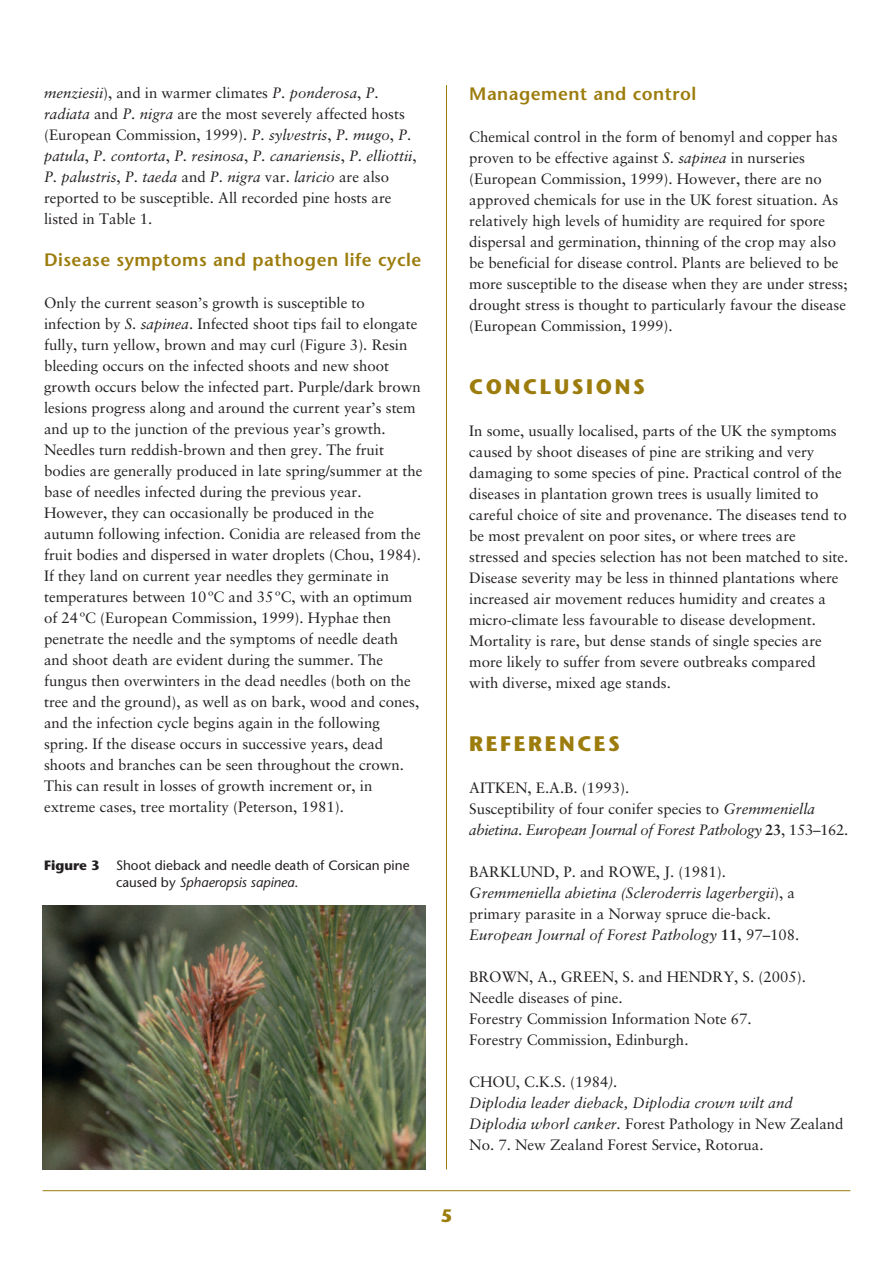
<style>
.page{position:relative;width:893px;height:1263px;background:#fff}
.page>*{position:absolute;margin:0;border:0;box-sizing:border-box;transform-origin:0 0}
.t1{font:700 21px "Stone Sans";letter-spacing:.125em;color:#9c7c0c}
.t2{font:600 18px "Stone Sans";letter-spacing:.03em;color:#9c7c0c}
.t3{font:700 18px "Stone Sans";color:#9c7c0c}
.t4{font:15px/21px "Sabon";color:#231f20}
.t5{font:13.5px/16.2px "Stone Sans";color:#231f20}
.s1{font-style:italic}
.s2{font-weight:700}
</style>
<div class="page">
<hr style="left:446px;top:85px;width:1px;height:1084px;background:#9c7c0c">
<hr style="left:43px;top:1190px;width:807px;height:1px;background:#9c7c0c">
<img style="left:43px;top:906px;width:382px;height:263px">
<p class="t4" style="left:44px;top:83px;width:374px"><span class="s1">menziesii</span>), and in warmer climates <span class="s1">P. ponderosa</span>, <span class="s1">P. radiata</span> and <span class="s1">P. nigra</span> are the most severely affected hosts (European Commission, 1999). <span class="s1">P. sylvestris</span>, <span class="s1">P. mugo</span>, <span class="s1">P. patula</span>, <span class="s1">P. contorta</span>, <span class="s1">P. resinosa</span>, <span class="s1">P. canariensis</span>, <span class="s1">P. elliottii</span>, <span class="s1">P. palustris</span>, <span class="s1">P. taeda</span> and <span class="s1">P. nigra</span> var. <span class="s1">laricio</span> are also reported to be susceptible. All recorded pine hosts are listed in Table 1.</p>
<p class="t2" style="left:44px;top:253px;width:379px">Disease symptoms and pathogen life cycle</p>
<p class="t4" style="left:44px;top:293px;width:380px">Only the current season’s growth is susceptible to infection by <span class="s1">S. sapinea</span>. Infected shoot tips fail to elongate fully, turn yellow, brown and may curl (Figure 3). Resin bleeding occurs on the infected shoots and new shoot growth occurs below the infected part. Purple/dark brown lesions progress along and around the current year’s stem and up to the junction of the previous year’s growth.<br>Needles turn reddish-brown and then grey. The fruit bodies are generally produced in late spring/summer at the base of needles infected during the previous year.<br>However, they can occasionally be produced in the autumn following infection. Conidia are released from the fruit bodies and dispersed in water droplets (Chou, 1984).<br>If they land on current year needles they germinate in temperatures between 10ºC and 35ºC, with an optimum of 24ºC (European Commission, 1999). Hyphae then penetrate the needle and the symptoms of needle death and shoot death are evident during the summer. The fungus then overwinters in the dead needles (both on the tree and the ground), as well as on bark, wood and cones, and the infection cycle begins again in the following spring. If the disease occurs in successive years, dead shoots and branches can be seen throughout the crown.<br>This can result in losses of growth increment or, in extreme cases, tree mortality (Peterson, 1981).</p>
<p class="t5" style="left:116px;top:859px;width:295px;text-indent:-72px"><span class="s2">Figure 3</span> Shoot dieback and needle death of Corsican pine caused by <span class="s1">Sphaeropsis sapinea</span>.</p>
<p class="t2" style="left:469px;top:87px;width:229px">Management and control</p>
<p class="t4" style="left:469px;top:127px;width:380px">Chemical control in the form of benomyl and copper has proven to be effective against <span class="s1">S. sapinea</span> in nurseries (European Commission, 1999). However, there are no approved chemicals for use in the UK forest situation. As relatively high levels of humidity are required for spore dispersal and germination, thinning of the crop may also be beneficial for disease control. Plants are believed to be more susceptible to the disease when they are under stress; drought stress is thought to particularly favour the disease (European Commission, 1999).</p>
<h1 class="t1" style="left:469px;top:378px;width:177px">CONCLUSIONS</h1>
<p class="t4" style="left:469px;top:421px;width:381px">In some, usually localised, parts of the UK the symptoms caused by shoot diseases of pine are striking and very damaging to some species of pine. Practical control of the diseases in plantation grown trees is usually limited to careful choice of site and provenance. The diseases tend to be most prevalent on poor sites, or where trees are stressed and species selection has not been matched to site.<br>Disease severity may be less in thinned plantations where increased air movement reduces humidity and creates a micro-climate less favourable to disease development.<br>Mortality is rare, but dense stands of single species are more likely to suffer from severe outbreaks compared with diverse, mixed age stands.</p>
<h1 class="t1" style="left:469px;top:735px;width:152px">REFERENCES</h1>
<p class="t4" style="left:469px;top:778px;width:381px">AITKEN, E.A.B. (1993).<br>Susceptibility of four conifer species to <span class="s1">Gremmeniella abietina</span>. <span class="s1">European Journal of Forest Pathology</span> <span class="s2">23</span>, 153–162.</p>
<p class="t4" style="left:469px;top:862px;width:332px">BARKLUND, P. and ROWE, J. (1981).<br><span class="s1">Gremmeniella abietina (Scleroderris lagerbergii</span>), a primary parasite in a Norway spruce die-back.<br><span class="s1">European Journal of Forest Pathology</span> <span class="s2">11</span>, 97–108.</p>
<p class="t4" style="left:469px;top:967px;width:338px">BROWN, A., GREEN, S. and HENDRY, S. (2005).<br>Needle diseases of pine.<br>Forestry Commission Information Note 67.<br>Forestry Commission, Edinburgh.</p>
<p class="t4" style="left:469px;top:1072px;width:376px">CHOU, C.K.S. (1984<span class="s1">).<br>Diplodia leader dieback, Diplodia crown wilt and Diplodia whorl canker.</span> Forest Pathology in New Zealand No. 7. New Zealand Forest Service, Rotorua.</p>
<p class="t3" style="left:441px;top:1209px;width:13px">5</p>
</div>
